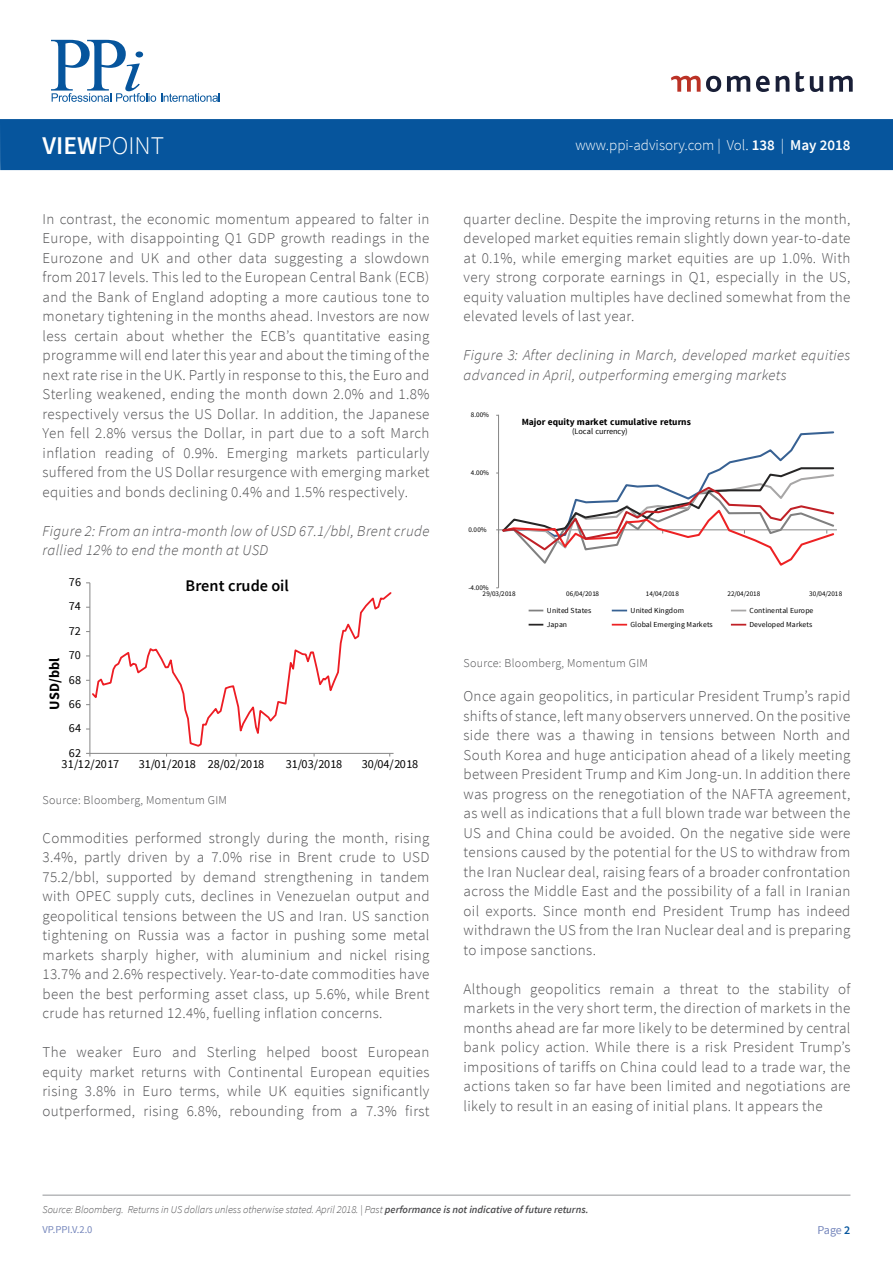
<style>
.page{position:relative;width:893px;height:1263px;background:#fff}
.page>*{position:absolute;margin:0;border:0;box-sizing:border-box;transform-origin:0 0}
.t1{font:300 25.5px "Source Sans Pro";color:#fff}
.t2{font:600 16.2px "Source Sans Pro";color:#010101}
.t3{font:300 15px/19.5px "Source Sans Pro";letter-spacing:.025em;color:#4d4d4f;text-align:justify}
.t4{font:italic 300 15px/19.5px "Source Sans Pro";letter-spacing:.025em;color:#4d4d4f}
.t5{font:300 15px "Source Sans Pro";color:#fff}
.t6{font:700 14.25px "Source Sans Pro";letter-spacing:.01em;color:#010101}
.t7{font:12.15px "Source Sans Pro";color:#010101}
.t8{font:300 12px "Source Sans Pro";letter-spacing:.025em;color:#4d4d4f}
.t9{font:12px "Source Sans Pro";color:#7485bb}
.t10{font:italic 300 10.5px "Source Sans Pro";color:#4d4d4f}
.t11{font:10.5px "Source Sans Pro";color:#7485bb}
.t12{font:700 9.45px "Source Sans Pro";color:#010101}
.t13{font:8.25px "Source Sans Pro";letter-spacing:-.015em;color:#010101}
.t14{font:7.65px "Source Sans Pro";letter-spacing:.005em;color:#010101}
.t15{font:7.05px "Source Sans Pro";letter-spacing:.04em;color:#010101}
.s1{font-weight:600}
.s2{font-weight:600;color:#06559d}
</style>
<div class="page">
<div style="left:0;top:119px;width:893px;height:51px;background:#06559d"></div>
<svg style="left:727px;top:76px;width:23px;height:16px"></svg>
<svg style="left:756px;top:76px;width:14px;height:16px"></svg>
<svg style="left:776px;top:76px;width:13px;height:16px"></svg>
<svg style="left:796px;top:71px;width:8px;height:21px"></svg>
<svg style="left:810px;top:76px;width:13px;height:16px"></svg>
<svg style="left:829px;top:76px;width:24px;height:16px"></svg>
<svg style="left:671px;top:76px;width:50px;height:16px"></svg>
<svg style="left:51px;top:40px;width:169px;height:62px"></svg>
<hr style="left:43px;top:1195px;width:807px;height:1px;background:#939598">
<hr style="left:90px;top:583px;width:1px;height:170px;background:#868686">
<hr style="left:90px;top:753px;width:304px;height:1px;background:#868686">
<svg style="left:90px;top:590px;width:302px;height:158px"></svg>
<svg style="left:529px;top:610px;width:14px;height:1px"></svg>
<svg style="left:612px;top:610px;width:15px;height:1px"></svg>
<svg style="left:731px;top:610px;width:15px;height:1px"></svg>
<svg style="left:529px;top:624px;width:14px;height:1px"></svg>
<svg style="left:612px;top:624px;width:15px;height:1px"></svg>
<svg style="left:731px;top:624px;width:15px;height:1px"></svg>
<hr style="left:498px;top:415px;width:1px;height:173px;background:#868686">
<hr style="left:499px;top:530px;width:338px;height:1px;background:#868686">
<svg style="left:496px;top:431px;width:340px;height:135px"></svg>
<h1 class="t1" style="left:43px;top:130px;width:123px"><span class="s1">VIEW</span>POINT</h1>
<p class="t5" style="left:575px;top:136px;width:277px">www.ppi-advisory.com | Vol. <span class="s1">138</span> | <span class="s1">May 2018</span></p>
<p class="t3" style="left:43px;top:209px;width:388px">In contrast, the economic momentum appeared to falter in Europe, with disappointing Q1 GDP growth readings in the Eurozone and UK and other data suggesting a slowdown from 2017 levels. This led to the European Central Bank (ECB) and the Bank of England adopting a more cautious tone to monetary tightening in the months ahead. Investors are now less certain about whether the ECB’s quantitative easing programme will end later this year and about the timing of the next rate rise in the UK. Partly in response to this, the Euro and Sterling weakened, ending the month down 2.0% and 1.8% respectively versus the US Dollar. In addition, the Japanese Yen fell 2.8% versus the Dollar, in part due to a soft March inflation reading of 0.9%. Emerging markets particularly suffered from the US Dollar resurgence with emerging market equities and bonds declining 0.4% and 1.5% respectively.</p>
<p class="t4" style="left:43px;top:521px;width:388px">Figure 2: From an intra-month low of USD 67.1/bbl, Brent crude rallied 12% to end the month at USD</p>
<p class="t7" style="left:69px;top:574px;width:14px">76</p>
<p class="t7" style="left:69px;top:598px;width:14px">74</p>
<p class="t7" style="left:69px;top:623px;width:14px">72</p>
<p class="t7" style="left:69px;top:647px;width:14px">70</p>
<p class="t6" style="left:45px;top:710px;width:53px;rotate:-90deg">USD/bbl</p>
<p class="t7" style="left:69px;top:672px;width:14px">68</p>
<p class="t7" style="left:69px;top:696px;width:14px">66</p>
<p class="t7" style="left:69px;top:721px;width:14px">64</p>
<p class="t2" style="left:186px;top:575px;width:105px">Brent crude oil</p>
<p class="t7" style="left:69px;top:745px;width:14px">62</p>
<p class="t7" style="left:62px;top:756px;width:59px">31/12/2017</p>
<p class="t7" style="left:139px;top:756px;width:127px">31/01/2018 28/02/2018</p>
<p class="t7" style="left:286px;top:756px;width:58px">31/03/2018</p>
<p class="t7" style="left:362px;top:756px;width:58px">30/04/2018</p>
<p class="t8" style="left:43px;top:792px;width:186px">Source: Bloomberg, Momentum GIM</p>
<p class="t3" style="left:43px;top:828px;width:388px">Commodities performed strongly during the month, rising 3.4%, partly driven by a 7.0% rise in Brent crude to USD 75.2/bbl, supported by demand strengthening in tandem with OPEC supply cuts, declines in Venezuelan output and geopolitical tensions between the US and Iran. US sanction tightening on Russia was a factor in pushing some metal markets sharply higher, with aluminium and nickel rising 13.7% and 2.6% respectively. Year-to-date commodities have been the best performing asset class, up 5.6%, while Brent crude has returned 12.4%, fuelling inflation concerns.</p>
<p class="t3" style="left:43px;top:1043px;width:388px">The weaker Euro and Sterling helped boost European equity market returns with Continental European equities rising 3.8% in Euro terms, while UK equities significantly outperformed, rising 6.8%, rebounding from a 7.3% first</p>
<p class="t3" style="left:463px;top:209px;width:388px">quarter decline. Despite the improving returns in the month, developed market equities remain slightly down year-to-date at 0.1%, while emerging market equities are up 1.0%. With very strong corporate earnings in Q1, especially in the US, equity valuation multiples have declined somewhat from the elevated levels of last year.</p>
<p class="t4" style="left:463px;top:346px;width:388px">Figure 3: After declining in March, developed market equities advanced in April, outperforming emerging markets</p>
<p class="t15" style="left:471px;top:411px;width:20px">8.00%</p>
<p class="t15" style="left:471px;top:468px;width:20px">4.00%</p>
<p class="t15" style="left:468px;top:526px;width:20px">0.00%</p>
<p class="t12" style="left:522px;top:415px;width:171px">Major equity market cumulative returns</p>
<p class="t13" style="left:572px;top:426px;width:57px">(Local currency)</p>
<p class="t15" style="left:468px;top:583px;width:22px">-4.00%</p>
<p class="t15" style="left:483px;top:589px;width:35px">29/03/2018</p>
<p class="t15" style="left:566px;top:589px;width:34px">06/04/2018</p>
<p class="t15" style="left:646px;top:589px;width:35px">14/04/2018</p>
<p class="t15" style="left:728px;top:589px;width:34px">22/04/2018</p>
<p class="t15" style="left:809px;top:589px;width:35px">30/04/2018</p>
<p class="t14" style="left:547px;top:605px;width:46px">United States</p>
<p class="t14" style="left:630px;top:605px;width:55px">United Kingdom</p>
<p class="t14" style="left:749px;top:605px;width:66px">Continental Europe</p>
<p class="t14" style="left:547px;top:620px;width:22px">Japan</p>
<p class="t14" style="left:630px;top:620px;width:84px">Global Emerging Markets</p>
<p class="t14" style="left:749px;top:620px;width:64px">Developed Markets</p>
<p class="t8" style="left:463px;top:656px;width:186px">Source: Bloomberg, Momentum GIM</p>
<p class="t3" style="left:463px;top:687px;width:388px">Once again geopolitics, in particular President Trump’s rapid shifts of stance, left many observers unnerved. On the positive side there was a thawing in tensions between North and South Korea and huge anticipation ahead of a likely meeting between President Trump and Kim Jong-un. In addition there was progress on the renegotiation of the NAFTA agreement, as well as indications that a full blown trade war between the US and China could be avoided. On the negative side were tensions caused by the potential for the US to withdraw from the Iran Nuclear deal, raising fears of a broader confrontation across the Middle East and the possibility of a fall in Iranian oil exports. Since month end President Trump has indeed withdrawn the US from the Iran Nuclear deal and is preparing to impose sanctions.</p>
<p class="t3" style="left:463px;top:979px;width:388px">Although geopolitics remain a threat to the stability of markets in the very short term, the direction of markets in the months ahead are far more likely to be determined by central bank policy action. While there is a risk President Trump’s impositions of tariffs on China could lead to a trade war, the actions taken so far have been limited and negotiations are likely to result in an easing of initial plans. It appears the</p>
<p class="t10" style="left:43px;top:1203px;width:547px">Source: Bloomberg. Returns in US dollars unless otherwise stated. April 2018. | Past <span class="s1">performance is not indicative of future returns.</span></p>
<p class="t11" style="left:43px;top:1222px;width:52px">VP.PPI.V.2.0</p>
<p class="t9" style="left:817px;top:1222px;width:34px">Page <span class="s2">2</span></p>
</div>
